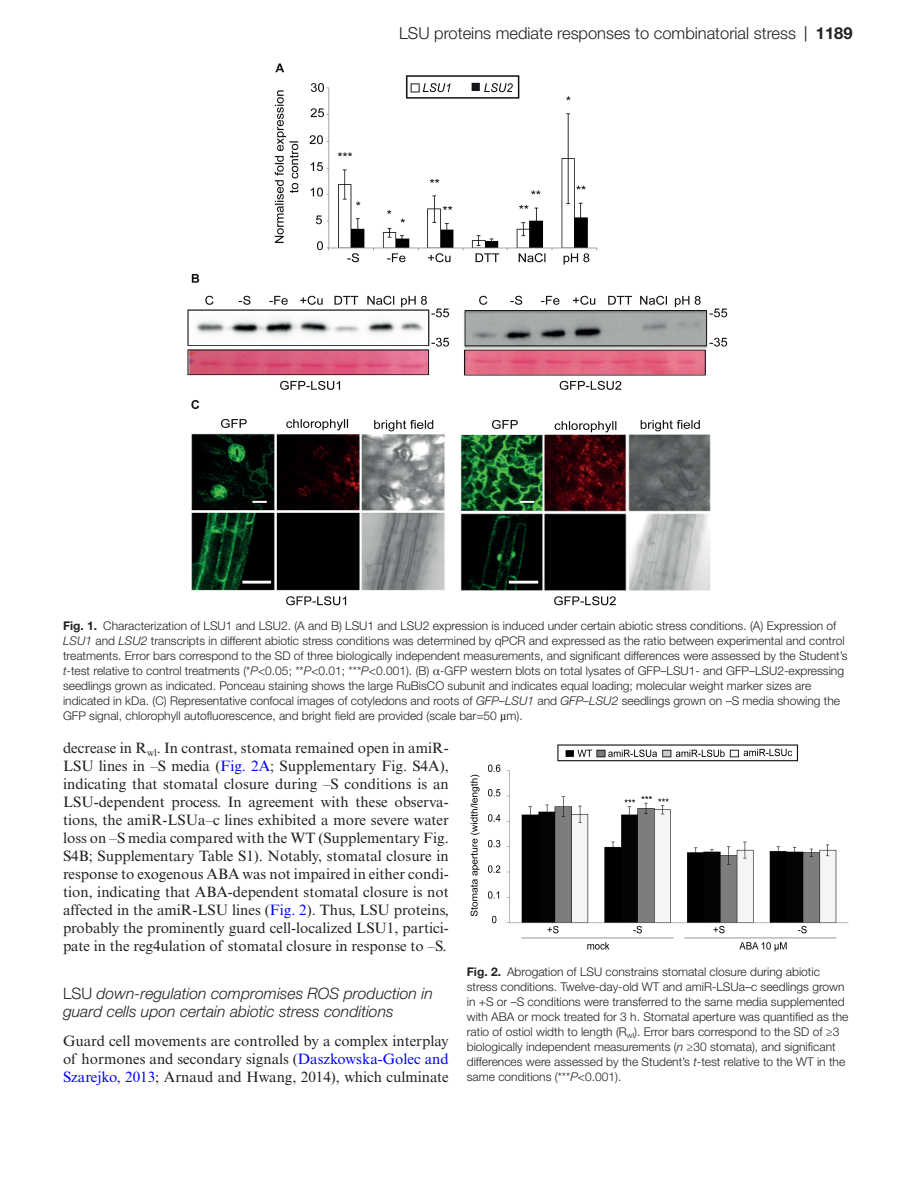
<style>
.page{position:relative;width:919px;height:1187px;background:#fff}
.page>*{position:absolute;margin:0;border:0;box-sizing:border-box;transform-origin:0 0}
.t1{font:300 16.5px "Helvetica Neue LT Std";color:#231f20}
.t2{font:italic 300 15.75px/18px "Helvetica Neue LT Std";color:#231f20}
.t3{font:15px/18px "Times New Roman MT Std";color:#231f20;text-align:justify}
.t4{font:300 12px/15px "Helvetica Neue LT Std";color:#231f20}
.s1{font-family:"Times New Roman MT Std";font-weight:400}
.s2{font-weight:700}
.s3{font-style:italic}
.s4{font-family:"Gandhari Unicode";font-weight:400}
.s5{color:#00f}
.s6{font-style:normal}
</style>
<div class="page">
<img style="left:188px;top:63px;width:540px;height:542px">
<img style="left:470px;top:744px;width:378px;height:207px">
<h1 class="t1" style="left:399px;top:23px;width:455px">LSU proteins mediate responses to combinatorial stress <span class="s1">|</span> <span class="s2">1189</span></h1>
<p class="t4" style="left:63px;top:617px;width:785px"><span class="s2">Fig. 1.</span> Characterization of LSU1 and LSU2. (A and B) LSU1 and LSU2 expression is induced under certain abiotic stress conditions. (A) Expression of <span class="s3">LSU1</span> and <span class="s3">LSU2</span> transcripts in different abiotic stress conditions was determined by qPCR and expressed as the ratio between experimental and control treatments. Error bars correspond to the SD of three biologically independent measurements, and significant differences were assessed by the Student’s <span class="s3">t</span>-test relative to control treatments (*<span class="s3">P</span>&lt;0.05; **<span class="s3">P</span>&lt;0.01; ***<span class="s3">P</span>&lt;0.001). (B) <span class="s4">α</span>-GFP western blots on total lysates of GFP–LSU1- and GFP–LSU2-expressing seedlings grown as indicated. Ponceau staining shows the large RuBisCO subunit and indicates equal loading; molecular weight marker sizes are indicated in kDa. (C) Representative confocal images of cotyledons and roots of <span class="s3">GFP–LSU1</span> and <span class="s3">GFP–LSU2</span> seedlings grown on –S media showing the GFP signal, chlorophyll autofluorescence, and bright field are provided (scale bar=50 <span class="s4">µ</span>m).</p>
<p class="t3" style="left:63px;top:739px;width:387px">decrease in R<sub>wl</sub>. In contrast, stomata remained open in amiR-LSU lines in –S media (<span class="s5">Fig. 2A</span>; Supplementary Fig. S4A), indicating that stomatal closure during –S conditions is an LSU-dependent process. In agreement with these observa&shy;tions, the amiR-LSUa–c lines exhibited a more severe water loss on –S media compared with the WT (Supplementary Fig.<br>S4B; Supplementary Table S1). Notably, stomatal closure in response to exogenous ABA was not impaired in either condi&shy;tion, indicating that ABA-dependent stomatal closure is not affected in the amiR-LSU lines (<span class="s5">Fig. 2</span>). Thus, LSU proteins, probably the prominently guard cell-localized LSU1, partici&shy;pate in the reg4ulation of stomatal closure in response to –S.</p>
<h2 class="t2" style="left:63px;top:984px;width:371px"><span class="s6">LSU</span> down-regulation compromises ROS production in guard cells upon certain abiotic stress conditions</h2>
<p class="t3" style="left:63px;top:1031px;width:387px">Guard cell movements are controlled by a complex interplay of hormones and secondary signals (<span class="s5">Daszkowska-Golec and Szarejko, 2013</span>; Arnaud and Hwang, 2014), which culminate</p>
<p class="t4" style="left:466px;top:963px;width:383px"><span class="s2">Fig. 2.</span> Abrogation of LSU constrains stomatal closure during abiotic stress conditions. Twelve-day-old WT and amiR-LSUa–c seedlings grown in +S or –S conditions were transferred to the same media supplemented with ABA or mock treated for 3 h. Stomatal aperture was quantified as the ratio of ostiol width to length (R<sub>wl</sub>). Error bars correspond to the SD of ≥3 biologically independent measurements (<span class="s3">n</span> ≥30 stomata), and significant differences were assessed by the Student’s <span class="s3">t</span>-test relative to the WT in the same conditions (***<span class="s3">P</span>&lt;0.001).</p>
</div>
